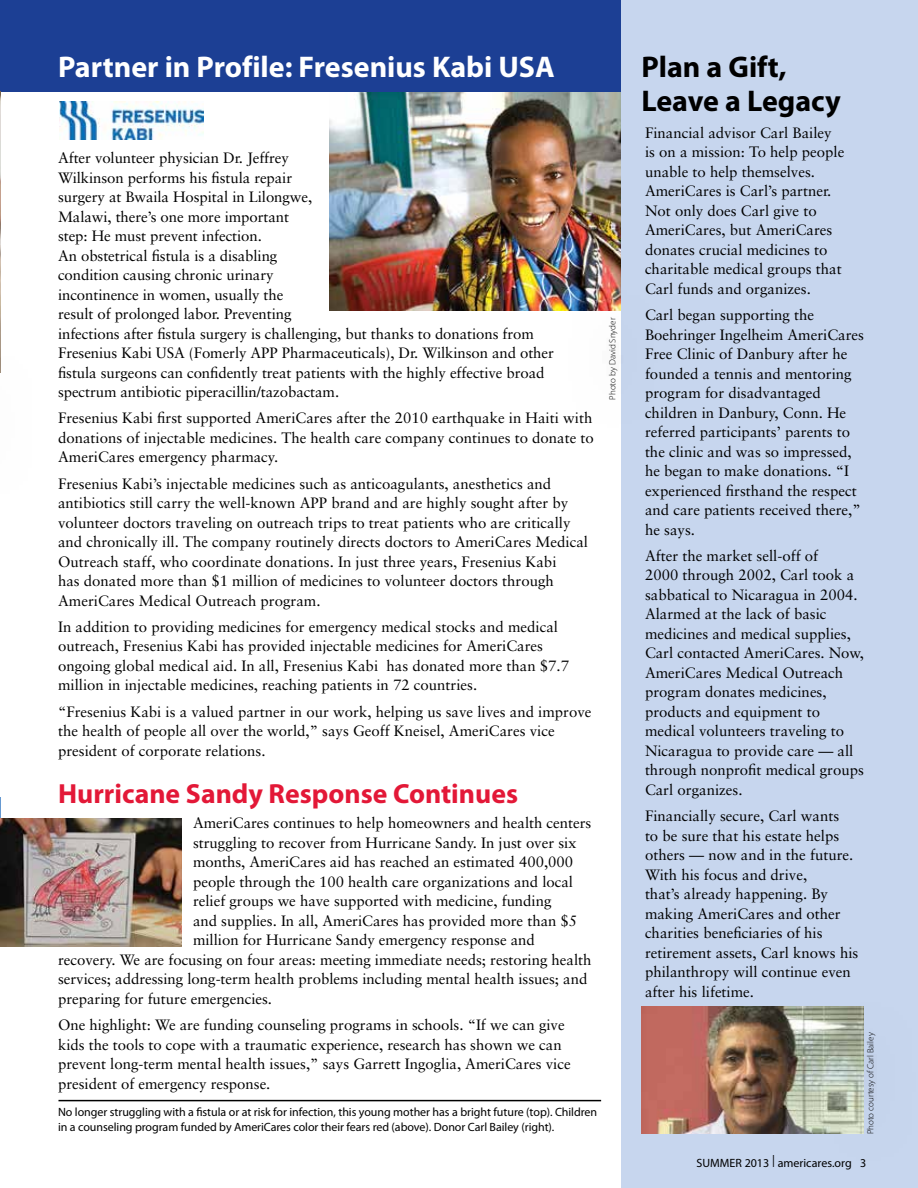
<style>
.page{position:relative;width:918px;height:1188px;background:#fff}
.page>*{position:absolute;margin:0;border:0;box-sizing:border-box;transform-origin:0 0}
.t1{font:700 30px "Myriad Pro";color:#fff}
.t2{font:700 30px/34.5px "Myriad Pro";color:#000}
.t3{font:700 27.75px "Myriad Pro";color:#e31837}
.t4{font:15px/19.5px "Sabon";color:#000}
.t5{font:12px/15px "Myriad Pro";letter-spacing:-.005em;color:#000}
.t6{font:300 9px "Myriad Pro";color:#000}
</style>
<div class="page">
<hr style="left:0;top:797px;width:1px;height:72px;background:#6699d1">
<img style="left:330px;top:92px;width:291px;height:218px">
<div style="left:621px;top:0;width:297px;height:1188px;background:#c7d6ee"></div>
<div style="left:0;top:0;width:621px;height:91px;background:#1c3f94"></div>
<img style="left:0;top:92px;width:1px;height:257px">
<img style="left:1px;top:819px;width:181px;height:127px">
<div style="left:567px;top:287px;width:91px;height:142px;background:#000;opacity:.75"></div>
<hr style="left:58px;top:1100px;width:543px;height:1px;background:#000">
<img style="left:641px;top:1007px;width:184px;height:127px">
<div style="left:825px;top:1001px;width:91px;height:163px;background:#000;opacity:.75"></div>
<img style="left:60px;top:102px;width:144px;height:38px">
<h1 class="t1" style="left:58px;top:55px;width:498px">Partner in Profile: Fresenius Kabi USA</h1>
<p class="t4" style="left:58px;top:149px;width:497px">After volunteer physician Dr. Jeffrey<br>Wilkinson performs his fistula repair<br>surgery at Bwaila Hospital in Lilongwe,<br>Malawi, there’s one more important<br>step: He must prevent infection.<br>An obstetrical fistula is a disabling<br>condition causing chronic urinary<br>incontinence in women, usually the<br>result of prolonged labor. Preventing<br>infections after fistula surgery is challenging, but thanks to donations from Fresenius Kabi USA (Fomerly APP Pharmaceuticals), Dr. Wilkinson and other fistula surgeons can confidently treat patients with the highly effective broad spectrum antibiotic piperacillin/tazobactam.</p>
<p class="t4" style="left:58px;top:409px;width:537px;text-align:justify">Fresenius Kabi first supported AmeriCares after the 2010 earthquake in Haiti with donations of injectable medicines. The health care company continues to donate to AmeriCares emergency pharmacy.</p>
<p class="t4" style="left:58px;top:475px;width:532px">Fresenius Kabi’s injectable medicines such as anticoagulants, anesthetics and antibiotics still carry the well-known APP brand and are highly sought after by volunteer doctors traveling on outreach trips to treat patients who are critically and chronically ill. The company routinely directs doctors to AmeriCares Medical Outreach staff, who coordinate donations. In just three years, Fresenius Kabi<br>has donated more than $1 million of medicines to volunteer doctors through AmeriCares Medical Outreach program.</p>
<p class="t4" style="left:58px;top:618px;width:512px">In addition to providing medicines for emergency medical stocks and medical outreach, Fresenius Kabi has provided injectable medicines for AmeriCares ongoing global medical aid. In all, Fresenius Kabi has donated more than $7.7 million in injectable medicines, reaching patients in 72 countries.</p>
<p class="t4" style="left:58px;top:703px;width:535px">“Fresenius Kabi is a valued partner in our work, helping us save lives and improve the health of people all over the world,” says Geoff Kneisel, AmeriCares vice president of corporate relations.</p>
<h2 class="t3" style="left:58px;top:783px;width:461px">Hurricane Sandy Response Continues</h2>
<p class="t4" style="left:193px;top:814px;width:400px">AmeriCares continues to help homeowners and health centers</p>
<p class="t4" style="left:193px;top:834px;width:385px">struggling to recover from Hurricane Sandy. In just over six</p>
<p class="t4" style="left:193px;top:853px;width:382px">months, AmeriCares aid has reached an estimated 400,000</p>
<p class="t4" style="left:193px;top:873px;width:382px">people through the 100 health care organizations and local</p>
<p class="t4" style="left:193px;top:892px;width:360px">relief groups we have supported with medicine, funding</p>
<p class="t4" style="left:193px;top:912px;width:386px">and supplies. In all, AmeriCares has provided more than $5</p>
<p class="t4" style="left:193px;top:931px;width:343px">million for Hurricane Sandy emergency response and</p>
<p class="t4" style="left:58px;top:951px;width:535px">recovery. We are focusing on four areas: meeting immediate needs; restoring health</p>
<p class="t4" style="left:58px;top:970px;width:531px">services; addressing long-term health problems including mental health issues; and</p>
<p class="t4" style="left:58px;top:990px;width:216px">preparing for future emergencies.</p>
<p class="t4" style="left:58px;top:1016px;width:514px">One highlight: We are funding counseling programs in schools. “If we can give kids the tools to cope with a traumatic experience, research has shown we can prevent long-term mental health issues,” says Garrett Ingoglia, AmeriCares vice president of emergency response.</p>
<p class="t5" style="left:58px;top:1106px;width:541px">No longer struggling with a fistula or at risk for infection, this young mother has a bright future (top). Children in a counseling program funded by AmeriCares color their fears red (above). Donor Carl Bailey (right).</p>
<p class="t6" style="left:609px;top:400px;width:83px;rotate:-90deg">Photo by David Snyder</p>
<h1 class="t2" style="left:641px;top:52px;width:201px">Plan a Gift,<br>Leave a Legacy</h1>
<p class="t4" style="left:645px;top:124px;width:201px">Financial advisor Carl Bailey is on a mission: To help people unable to help themselves.<br>AmeriCares is Carl’s partner.<br>Not only does Carl give to<br>AmeriCares, but AmeriCares donates crucial medicines to charitable medical groups that<br>Carl funds and organizes.</p>
<p class="t4" style="left:645px;top:306px;width:221px">Carl began supporting the<br>Boehringer Ingelheim AmeriCares<br>Free Clinic of Danbury after he founded a tennis and mentoring program for disadvantaged children in Danbury, Conn. He referred participants’ parents to the clinic and was so impressed, he began to make donations. “I experienced firsthand the respect and care patients received there,” he says.</p>
<p class="t4" style="left:645px;top:547px;width:221px">After the market sell-off of<br>2000 through 2002, Carl took a sabbatical to Nicaragua in 2004.<br>Alarmed at the lack of basic medicines and medical supplies,<br>Carl contacted AmeriCares. Now,<br>AmeriCares Medical Outreach program donates medicines, products and equipment to medical volunteers traveling to<br>Nicaragua to provide care — all through nonprofit medical groups<br>Carl organizes.</p>
<p class="t4" style="left:645px;top:807px;width:215px">Financially secure, Carl wants<br>to be sure that his estate helps others — now and in the future.<br>With his focus and drive,<br>that’s already happening. By making AmeriCares and other charities beneficiaries of his retirement assets, Carl knows his philanthropy will continue even after his lifetime.</p>
<p class="t6" style="left:867px;top:1134px;width:104px;rotate:-90deg">Photo courtesy of Carl Bailey</p>
<p class="t5" style="left:697px;top:1156px;width:171px">SUMMER 2013 | americares.org 3</p>
</div>
